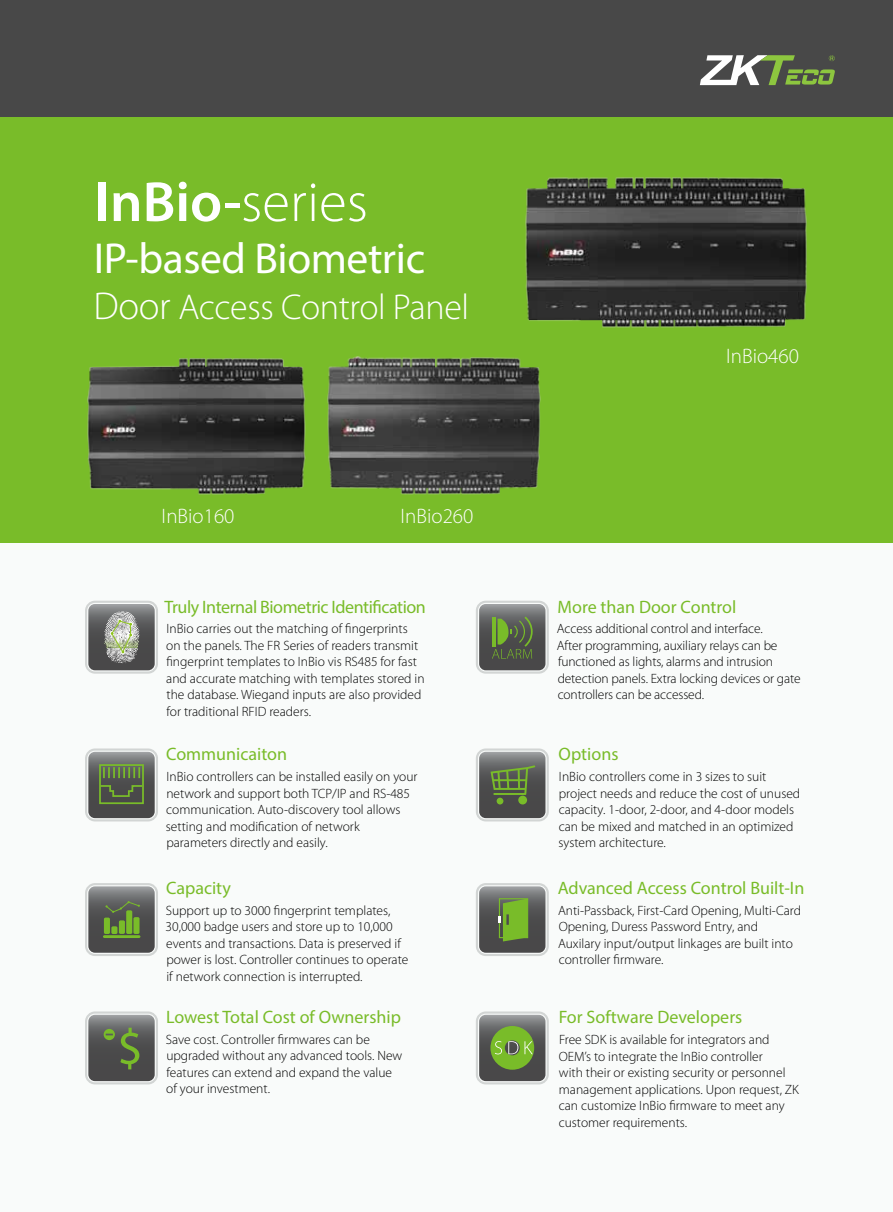
<style>
.page{position:relative;width:893px;height:1212px;background:#f9fbfa}
.page>*{position:absolute;margin:0;border:0;box-sizing:border-box;transform-origin:0 0}
.t1{font:600 57px "Myriad Pro";color:#fff}
.t2{font:43.5px "Myriad Pro";letter-spacing:-.01em;color:#fff}
.t3{font:300 36px "Myriad Pro";letter-spacing:-.01em;color:#fff}
.t4{font:300 21px "Myriad Pro";color:#fff}
.t5{font:18px "Myriad Pro";color:#79bc29}
.t6{font:18px "Myriad Pro";letter-spacing:-.025em;color:#79bc29}
.t7{font:300 13.5px/16.5px "Myriad Pro";color:#000}
.s1{font-weight:300}
.s2{font-size:39px}
</style>
<div class="page">
<div style="left:0;top:0;width:893px;height:117px;background:#484848"></div>
<div style="left:0;top:117px;width:893px;height:426px;background:#79bc29"></div>
<svg style="left:700px;top:55px;width:135px;height:30px"></svg>
<svg style="left:85px;top:601px;width:73px;height:73px"></svg>
<svg style="left:87px;top:603px;width:69px;height:68px"></svg>
<svg style="left:88px;top:604px;width:67px;height:66px;background:#7c7e79"></svg>
<svg style="left:476px;top:601px;width:73px;height:73px"></svg>
<svg style="left:478px;top:603px;width:69px;height:68px"></svg>
<svg style="left:479px;top:604px;width:66px;height:66px;background:#5f6756"></svg>
<div style="left:476px;top:748px;width:73px;height:73px;background:linear-gradient(to right,#dde0df,#dde0df);border-radius:10px"></div>
<svg style="left:478px;top:751px;width:69px;height:68px"></svg>
<svg style="left:479px;top:752px;width:66px;height:66px;background:#5f6756"></svg>
<div style="left:476px;top:883px;width:73px;height:73px;background:#d2d5d4;border-radius:10px"></div>
<svg style="left:478px;top:885px;width:69px;height:69px"></svg>
<svg style="left:479px;top:886px;width:66px;height:67px;background:#657554"></svg>
<div style="left:85px;top:883px;width:73px;height:73px;background:#d2d5d4;border-radius:10px"></div>
<div style="left:87px;top:885px;width:69px;height:69px;background:#f1f3f2;border-radius:8px"></div>
<svg style="left:88px;top:886px;width:67px;height:67px;background:#636c59"></svg>
<div style="left:85px;top:748px;width:73px;height:73px;background:linear-gradient(to right,#dde0df,#dde0df);border-radius:10px"></div>
<svg style="left:87px;top:751px;width:69px;height:68px"></svg>
<svg style="left:88px;top:752px;width:67px;height:66px;background:#5f6856"></svg>
<div style="left:85px;top:1011px;width:73px;height:73px;background:#d2d5d4;border-radius:10px"></div>
<div style="left:87px;top:1013px;width:69px;height:69px;background:#e7e9e9;border-radius:8px"></div>
<svg style="left:88px;top:1015px;width:67px;height:66px;background:#5e6459"></svg>
<div style="left:476px;top:1011px;width:73px;height:73px;background:#d2d5d4;border-radius:10px"></div>
<svg style="left:478px;top:1013px;width:69px;height:69px"></svg>
<svg style="left:479px;top:1015px;width:66px;height:66px;background:#697c52"></svg>
<img style="left:87px;top:358px;width:219px;height:137px">
<img style="left:327px;top:356px;width:214px;height:139px">
<img style="left:525px;top:177px;width:282px;height:151px">
<h1 class="t1" style="left:95px;top:166px;width:275px">InBio-<span class="s1">series</span></h1>
<h2 class="t2" style="left:94px;top:232px;width:333px">IP-based Biometric</h2>
<h3 class="t3" style="left:93px;top:285px;width:377px"><span class="s2">Door</span> Access Control Panel</h3>
<h3 class="t4" style="left:162px;top:503px;width:74px">InBio160</h3>
<h3 class="t4" style="left:401px;top:503px;width:74px">InBio260</h3>
<h3 class="t6" style="left:164px;top:595px;width:263px">Truly Internal Biometric Identification</h3>
<p class="t7" style="left:166px;top:620px;width:260px">InBio carries out the matching of fingerprints on the panels. The FR Series of readers transmit fingerprint templates to InBio vis RS485 for fast and accurate matching with templates stored in the database. Wiegand inputs are also provided for traditional RFID readers.</p>
<h3 class="t5" style="left:166px;top:743px;width:122px">Communicaiton</h3>
<p class="t7" style="left:166px;top:768px;width:253px">InBio controllers can be installed easily on your network and support both TCP/IP and RS-485 communication. Auto-discovery tool allows setting and modification of network parameters directly and easily.</p>
<h3 class="t5" style="left:166px;top:877px;width:66px">Capacity</h3>
<p class="t7" style="left:166px;top:902px;width:244px">Support up to 3000 fingerprint templates, 30,000 badge users and store up to 10,000 events and transactions. Data is preserved if power is lost. Controller continues to operate if network connection is interrupted.</p>
<h3 class="t5" style="left:166px;top:1006px;width:236px">Lowest Total Cost of Ownership</h3>
<p class="t7" style="left:166px;top:1031px;width:238px">Save cost. Controller firmwares can be upgraded without any advanced tools. New features can extend and expand the value of your investment.</p>
<h3 class="t4" style="left:726px;top:343px;width:74px">InBio460</h3>
<h3 class="t5" style="left:558px;top:595px;width:180px">More than Door Control</h3>
<p class="t7" style="left:557px;top:620px;width:245px">Access additional control and interface.<br>After programming, auxiliary relays can be functioned as lights, alarms and intrusion detection panels. Extra locking devices or gate controllers can be accessed.</p>
<h3 class="t5" style="left:559px;top:743px;width:61px">Options</h3>
<p class="t7" style="left:558px;top:768px;width:243px">InBio controllers come in 3 sizes to suit project needs and reduce the cost of unused capacity. 1-door, 2-door, and 4-door models can be mixed and matched in an optimized system architecture.</p>
<h3 class="t5" style="left:558px;top:877px;width:248px">Advanced Access Control Built-In</h3>
<p class="t7" style="left:558px;top:902px;width:245px">Anti-Passback, First-Card Opening, Multi-Card Opening, Duress Password Entry, and Auxilary input/output linkages are built into controller firmware.</p>
<h3 class="t5" style="left:559px;top:1006px;width:185px">For Software Developers</h3>
<p class="t7" style="left:559px;top:1031px;width:242px">Free SDK is available for integrators and OEM’s to integrate the InBio controller<br>with their or existing security or personnel management applications. Upon request, ZK can customize InBio firmware to meet any customer requirements.</p>
</div>
